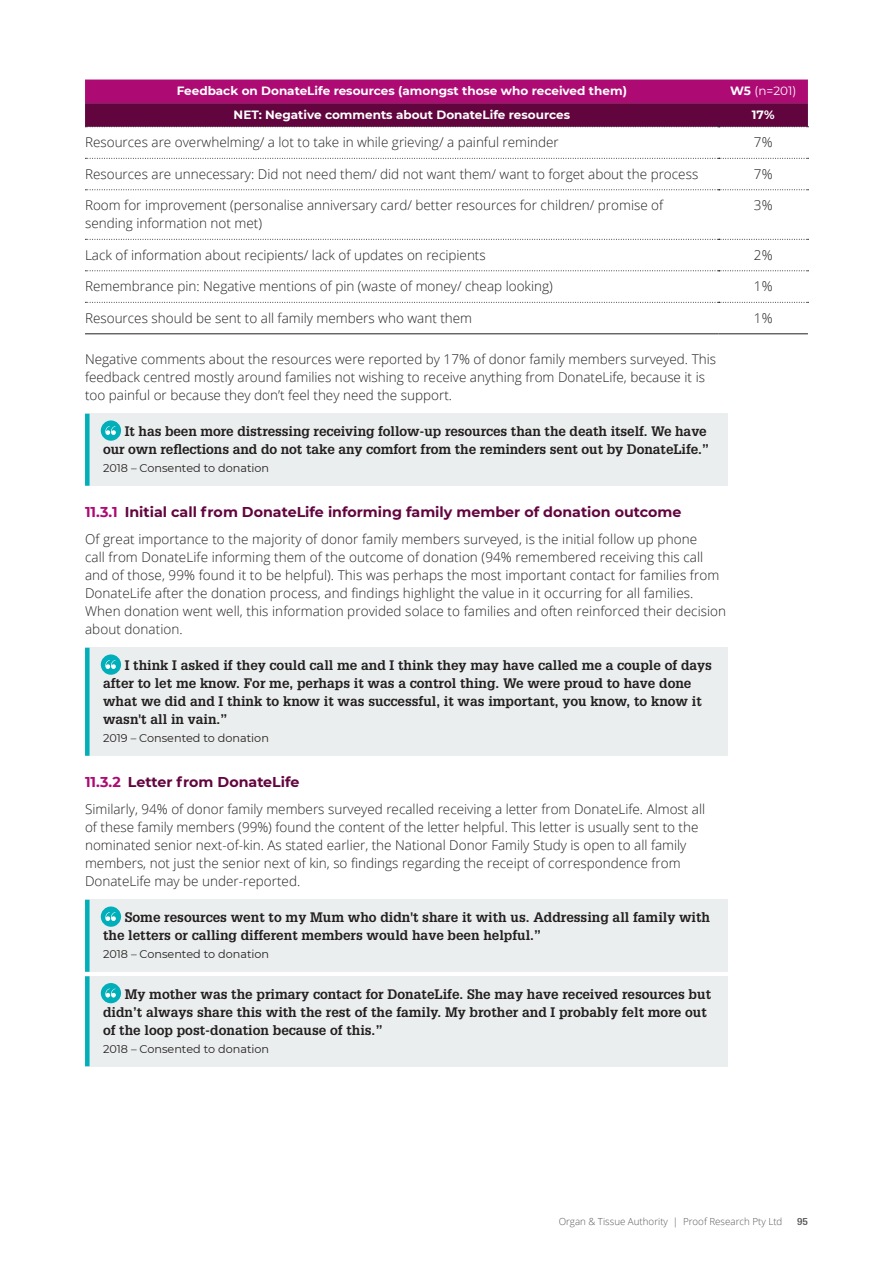
<style>
.page{position:relative;width:893px;height:1263px;background:#fff}
.page>*{position:absolute;margin:0;border:0;box-sizing:border-box;transform-origin:0 0}
.Subhead_3{font:700 14.25px "Montserrat";color:#62053f}
.Body_copy{font:300 13.5px/18px "Open Sans";color:#231f20}
.Quote___consented{font:700 13.5px/18px "Glypha LT Std";color:#231f20}
.Table___copy{font:300 13.5px/18px "Open Sans";color:#231f20}
.Table___header_row{font:700 12px "Montserrat";color:#fff}
.Table___header_row-2{font:12px "Montserrat";color:#fff}
.Quote___consented-2{font:11.25px "Montserrat";color:#231f20}
.t1{font:300 9.75px "Open Sans";color:#57585a}
.t2{font:700 9.75px "Glypha LT Std";color:#57585a}
.s1{font-weight:700}
.s2{color:#ad0a74}
</style>
<div class="page">
<div style="left:85px;top:414px;width:642px;height:72px;background:#ebeeee"></div>
<div style="left:85px;top:414px;width:5px;height:72px;background:#00afb9"></div>
<div style="left:85px;top:648px;width:642px;height:108px;background:#ebeeee"></div>
<div style="left:85px;top:648px;width:5px;height:108px;background:#00afb9"></div>
<div style="left:85px;top:900px;width:642px;height:72px;background:#ebeeee"></div>
<div style="left:85px;top:900px;width:5px;height:72px;background:#00afb9"></div>
<div style="left:85px;top:976px;width:642px;height:90px;background:#ebeeee"></div>
<div style="left:85px;top:976px;width:5px;height:90px;background:#00afb9"></div>
<svg style="left:85px;top:80px;width:723px;height:47px;background:#870959"></svg>
<svg style="left:85px;top:158px;width:723px;height:1px"></svg>
<svg style="left:85px;top:189px;width:723px;height:1px"></svg>
<svg style="left:85px;top:239px;width:723px;height:1px"></svg>
<svg style="left:85px;top:270px;width:723px;height:1px"></svg>
<svg style="left:85px;top:302px;width:723px;height:1px"></svg>
<hr style="left:85px;top:333px;width:634px;height:1px;background:#231f20">
<hr style="left:719px;top:333px;width:89px;height:1px;background:#231f20">
<div style="left:101px;top:420px;width:20px;height:21px;background:#00afb9;border-radius:50%"></div>
<svg style="left:105px;top:426px;width:11px;height:9px"></svg>
<div style="left:101px;top:654px;width:20px;height:21px;background:#00afb9;border-radius:50%"></div>
<svg style="left:105px;top:660px;width:11px;height:9px"></svg>
<div style="left:101px;top:906px;width:20px;height:21px;background:#00afb9;border-radius:50%"></div>
<svg style="left:105px;top:912px;width:11px;height:9px"></svg>
<div style="left:101px;top:983px;width:20px;height:20px;background:#00afb9;border-radius:50%"></div>
<svg style="left:105px;top:988px;width:11px;height:9px"></svg>
<p class="Table___header_row" style="left:177px;top:82px;width:452px">Feedback on DonateLife resources (amongst those who received them)</p>
<p class="Table___header_row-2" style="left:730px;top:83px;width:68px"><span class="s1">W5</span> (n=201)</p>
<p class="Table___header_row" style="left:234px;top:106px;width:338px">NET: Negative comments about DonateLife resources</p>
<p class="Table___header_row" style="left:752px;top:106px;width:24px">17%</p>
<p class="Table___copy" style="left:85px;top:133px;width:475px">Resources are overwhelming/ a lot to take in while grieving/ a painful reminder</p>
<p class="Table___copy" style="left:754px;top:133px;width:20px">7%</p>
<p class="Table___copy" style="left:85px;top:164px;width:615px">Resources are unnecessary: Did not need them/ did not want them/ want to forget about the process</p>
<p class="Table___copy" style="left:754px;top:164px;width:20px">7%</p>
<p class="Table___copy" style="left:85px;top:196px;width:580px">Room for improvement (personalise anniversary card/ better resources for children/ promise of sending information not met)</p>
<p class="Table___copy" style="left:754px;top:196px;width:20px">3%</p>
<p class="Table___copy" style="left:85px;top:245px;width:402px">Lack of information about recipients/ lack of updates on recipients</p>
<p class="Table___copy" style="left:754px;top:245px;width:20px">2%</p>
<p class="Table___copy" style="left:85px;top:277px;width:469px">Remembrance pin: Negative mentions of pin (waste of money/ cheap looking)</p>
<p class="Table___copy" style="left:754px;top:277px;width:20px">1%</p>
<p class="Table___copy" style="left:85px;top:308px;width:389px">Resources should be sent to all family members who want them</p>
<p class="Table___copy" style="left:754px;top:308px;width:20px">1%</p>
<p class="Body_copy" style="left:85px;top:350px;width:632px">Negative comments about the resources were reported by 17% of donor family members surveyed. This feedback centred mostly around families not wishing to receive anything from DonateLife, because it is too painful or because they don’t feel they need the support.</p>
<p class="Quote___consented" style="left:103px;top:422px;width:608px;text-align:right">It has been more distressing receiving follow-up resources than the death itself. We have our own reflections and do not take any comfort from the reminders sent out by DonateLife.”</p>
<p class="Quote___consented-2" style="left:103px;top:460px;width:168px">2018 – Consented to donation</p>
<p class="Subhead_3" style="left:85px;top:502px;width:598px"><span class="s2">11.3.1</span> Initial call from DonateLife informing family member of donation outcome</p>
<p class="Body_copy" style="left:85px;top:530px;width:643px">Of great importance to the majority of donor family members surveyed, is the initial follow up phone<br>call from DonateLife informing them of the outcome of donation (94% remembered receiving this call and of those, 99% found it to be helpful). This was perhaps the most important contact for families from DonateLife after the donation process, and findings highlight the value in it occurring for all families.<br>When donation went well, this information provided solace to families and often reinforced their decision about donation.</p>
<p class="Quote___consented" style="left:103px;top:656px;width:610px;text-indent:22px">I think I asked if they could call me and I think they may have called me a couple of days after to let me know. For me, perhaps it was a control thing. We were proud to have done what we did and I think to know it was successful, it was important, you know, to know it wasn't all in vain.”</p>
<p class="Quote___consented-2" style="left:103px;top:730px;width:167px">2019 – Consented to donation</p>
<p class="Subhead_3" style="left:85px;top:772px;width:216px"><span class="s2">11.3.2</span> Letter from DonateLife</p>
<p class="Body_copy" style="left:85px;top:800px;width:622px">Similarly, 94% of donor family members surveyed recalled receiving a letter from DonateLife. Almost all of these family members (99%) found the content of the letter helpful. This letter is usually sent to the nominated senior next-of-kin. As stated earlier, the National Donor Family Study is open to all family members, not just the senior next of kin, so findings regarding the receipt of correspondence from DonateLife may be under-reported.</p>
<p class="Quote___consented" style="left:103px;top:908px;width:609px;text-indent:22px">Some resources went to my Mum who didn't share it with us. Addressing all family with the letters or calling different members would have been helpful.”</p>
<p class="Quote___consented-2" style="left:103px;top:946px;width:168px">2018 – Consented to donation</p>
<p class="Quote___consented" style="left:103px;top:984px;width:610px;text-indent:22px">My mother was the primary contact for DonateLife. She may have received resources but didn’t always share this with the rest of the family. My brother and I probably felt more out of the loop post-donation because of this.”</p>
<p class="Quote___consented-2" style="left:103px;top:1041px;width:168px">2018 – Consented to donation</p>
<p class="t1" style="left:559px;top:1215px;width:225px">Organ &amp; Tissue Authority | Proof Research Pty Ltd</p>
<p class="t2" style="left:797px;top:1216px;width:12px">95</p>
</div>
